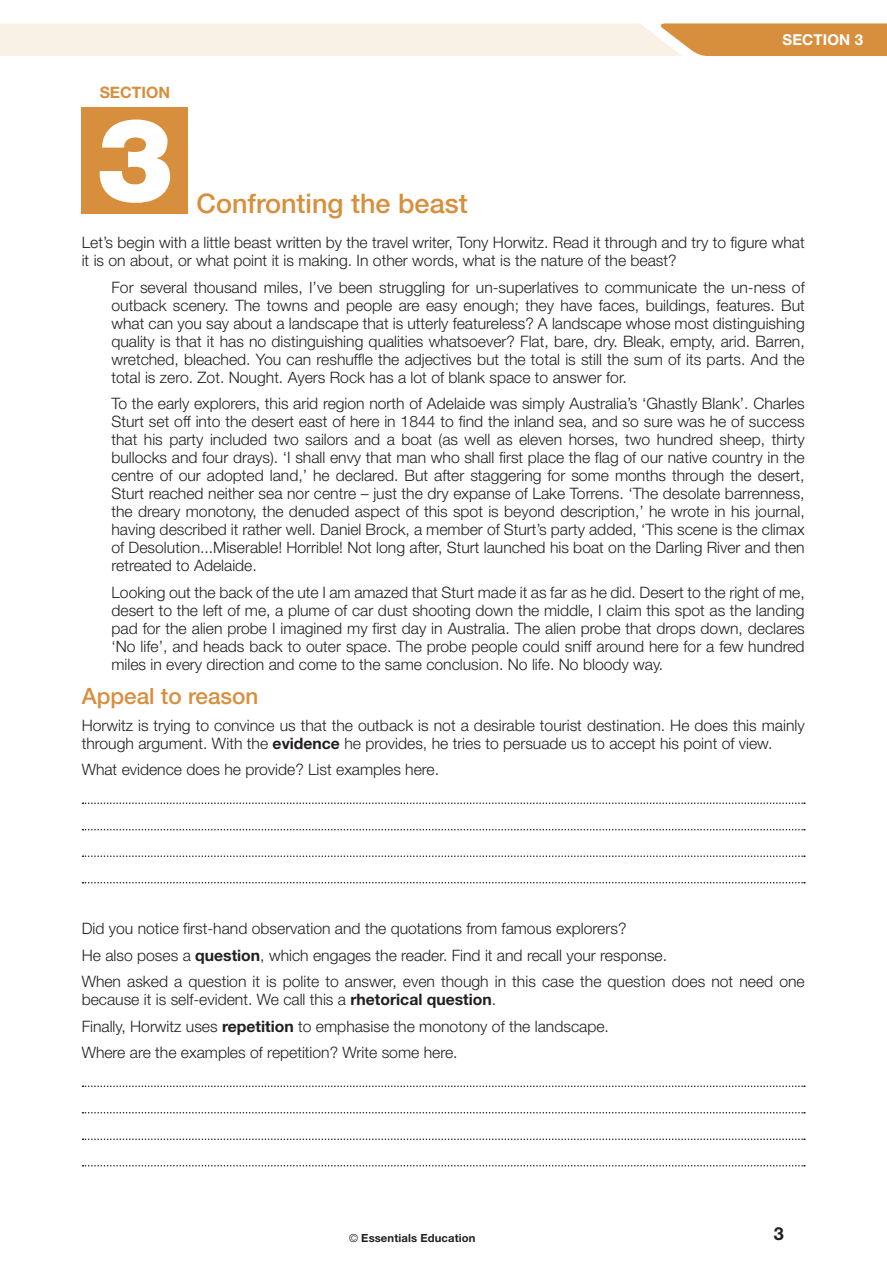
<style>
.page{position:relative;width:887px;height:1267px;background:#fff}
.page>*{position:absolute;margin:0;border:0;box-sizing:border-box;transform-origin:0 0}
.t1{font:900 117px "Helvetica Neue";color:#fff}
.t2{font:500 27px "Helvetica Neue";color:#d88f3d}
.t3{font:500 22.5px "Helvetica Neue";color:#d88f3d}
.t4{font:700 18px "Helvetica Neue";color:#231f20}
.t5{font:300 15.75px/18px "Helvetica Neue";color:#231f20}
.t6{font:700 15.75px "Helvetica Neue";color:#d88f3d}
.t7{font:700 15px "Helvetica Neue";letter-spacing:.01em;color:#fff}
.t8{font:700 11.25px "Helvetica Neue";letter-spacing:.01em;color:#231f20}
.s1{font-weight:700}
.s2{font-weight:300}
</style>
<div class="page">
<svg style="left:0;top:23px;width:887px;height:33px;background:#f2dabf"></svg>
<svg style="left:82px;top:802px;width:723px;height:2px"></svg>
<svg style="left:82px;top:829px;width:723px;height:1px"></svg>
<svg style="left:82px;top:855px;width:723px;height:2px"></svg>
<svg style="left:82px;top:882px;width:723px;height:1px"></svg>
<svg style="left:82px;top:1085px;width:723px;height:2px"></svg>
<svg style="left:82px;top:1112px;width:723px;height:1px"></svg>
<svg style="left:82px;top:1139px;width:723px;height:1px"></svg>
<svg style="left:82px;top:1165px;width:723px;height:2px"></svg>
<div style="left:82px;top:107px;width:106px;height:106px;background:#d88f3d"></div>
<p class="t7" style="left:782px;top:30px;width:82px">SECTION 3</p>
<p class="t6" style="left:100px;top:83px;width:72px">SECTION</p>
<h1 class="t1" style="left:96px;top:90px;width:80px">3</h1>
<h2 class="t2" style="left:197px;top:188px;width:273px">Confronting the beast</h2>
<p class="t5" style="left:82px;top:233px;width:724px">Let’s begin with a little beast written by the travel writer, Tony Horwitz. Read it through and try to figure what it is on about, or what point it is making. In other words, what is the nature of the beast?</p>
<p class="t5" style="left:111px;top:278px;width:695px;text-align:justify">For several thousand miles, I’ve been struggling for un-superlatives to communicate the un-ness of outback scenery. The towns and people are easy enough; they have faces, buildings, features. But what can you say about a landscape that is utterly featureless? A landscape whose most distinguishing quality is that it has no distinguishing qualities whatsoever? Flat, bare, dry. Bleak, empty, arid. Barren, wretched, bleached. You can reshuffle the adjectives but the total is still the sum of its parts. And the total is zero. Zot. Nought. Ayers Rock has a lot of blank space to answer for.</p>
<p class="t5" style="left:111px;top:394px;width:695px;text-align:justify">To the early explorers, this arid region north of Adelaide was simply Australia’s ‘Ghastly Blank’. Charles Sturt set off into the desert east of here in 1844 to find the inland sea, and so sure was he of success that his party included two sailors and a boat (as well as eleven horses, two hundred sheep, thirty bullocks and four drays). ‘I shall envy that man who shall first place the flag of our native country in the centre of our adopted land,’ he declared. But after staggering for some months through the desert, Sturt reached neither sea nor centre – just the dry expanse of Lake Torrens. ‘The desolate barrenness, the dreary monotony, the denuded aspect of this spot is beyond description,’ he wrote in his journal, having described it rather well. Daniel Brock, a member of Sturt’s party added, ‘This scene is the climax of Desolution...Miserable! Horrible! Not long after, Sturt launched his boat on the Darling River and then retreated to Adelaide.</p>
<p class="t5" style="left:111px;top:583px;width:695px;text-align:justify">Looking out the back of the ute I am amazed that Sturt made it as far as he did. Desert to the right of me, desert to the left of me, a plume of car dust shooting down the middle, I claim this spot as the landing pad for the alien probe I imagined my first day in Australia. The alien probe that drops down, declares ‘No life’, and heads back to outer space. The probe people could sniff around here for a few hundred miles in every direction and come to the same conclusion. No life. No bloody way.</p>
<h3 class="t3" style="left:82px;top:683px;width:178px">Appeal to reason</h3>
<p class="t5" style="left:82px;top:716px;width:724px">Horwitz is trying to convince us that the outback is not a desirable tourist destination. He does this mainly through argument. With the <span class="s1">evidence</span> he provides, he tries to persuade us to accept his point of view.</p>
<p class="t5" style="left:82px;top:760px;width:359px">What evidence does he provide? List examples here.</p>
<p class="t5" style="left:82px;top:915px;width:724px;line-height:26.5px">Did you notice first-hand observation and the quotations from famous explorers?<br>He also poses a <span class="s1">question</span>, which engages the reader. Find it and recall your response.<br>When asked a question it is polite to answer, even though in this case the question does not need one</p>
<p class="t5" style="left:82px;top:986px;width:529px;line-height:26.5px">because it is self-evident. We call this a <span class="s1">rhetorical question</span>.<br>Finally, Horwitz uses <span class="s1">repetition</span> to emphasise the monotony of the landscape.<br>Where are the examples of repetition? Write some here.</p>
<p class="t8" style="left:349px;top:1231px;width:128px"><span class="s2">©</span> Essentials Education</p>
<p class="t4" style="left:774px;top:1223px;width:12px">3</p>
</div>
